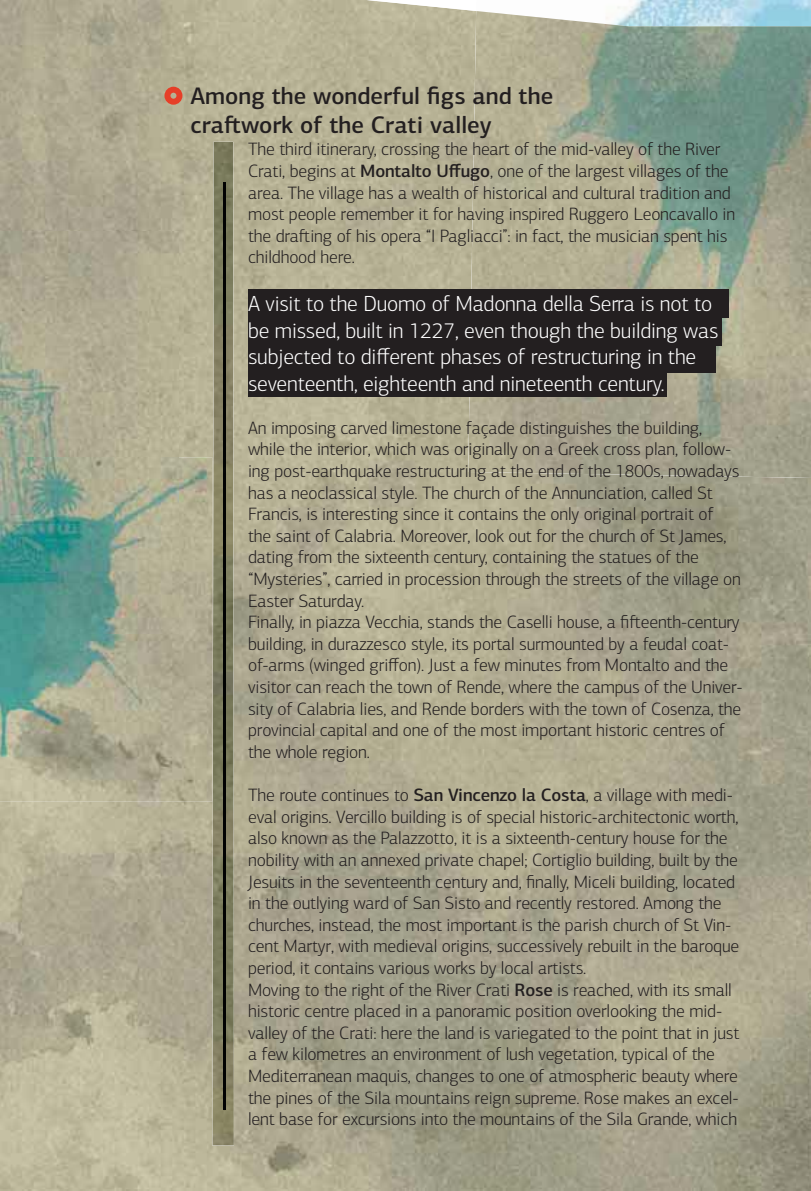
<style>
.page{position:relative;width:811px;height:1191px;background:#fff}
.page>*{position:absolute;margin:0;border:0;box-sizing:border-box;transform-origin:0 0}
.t1{font:500 24px/28.8px "PF Centro Sans Pro";color:#231f20}
.t2{font:300 22px/26.4px "PF Centro Sans Pro";letter-spacing:-.01em;color:#fff}
.t3{font:300 18px/21.6px "PF Centro Sans Pro";letter-spacing:-.01em;color:#231f20}
.s1{font-weight:500}
</style>
<div class="page">
<img style="left:0;top:0;width:811px;height:1191px">
<img style="left:476px;top:0;width:335px;height:11px">
<img style="left:468px;top:11px;width:343px;height:467px">
<img style="left:0;top:457px;width:212px;height:344px">
<img style="left:212px;top:142px;width:22px;height:1003px">
<hr style="left:223px;top:182px;width:2px;height:927px;background:#010202">
<svg style="left:164px;top:87px;width:18px;height:18px"></svg>
<img style="left:0;top:231px;width:179px;height:402px">
<div style="left:248px;top:289px;width:480px;height:29px;background:#231f20"></div>
<div style="left:248px;top:318px;width:473px;height:28px;background:#231f20"></div>
<div style="left:248px;top:344px;width:467px;height:29px;background:#231f20"></div>
<div style="left:248px;top:369px;width:418px;height:28px;background:#231f20"></div>
<h1 class="t1" style="left:190px;top:84px;width:364px">Among the wonderful figs and the cra-work of the Crati valley</h1>
<p class="t3" style="left:248px;top:140px;width:488px">The third itinerary, crossing the heart of the mid-valley of the River Crati, begins at <span class="s1">Montalto Uffugo</span>, one of the largest villages of the area. The village has a wealth of historical and cultural tradition and most people remember it for having inspired Ruggero Leoncavallo in the dra-ing of his opera “I Pagliacci”: in fact, the musician spent his childhood here.</p>
<p class="t2" style="left:248px;top:293px;width:472px">A visit to the Duomo of Madonna della Serra is not to be missed, built in 1227, even though the building was subjected to different phases of restructuring in the seventeenth, eighteenth and nineteenth century.</p>
<p class="t3" style="left:248px;top:419px;width:496px">An imposing carved limestone façade distinguishes the building, while the interior, which was originally on a Greek cross plan, follow&shy;ing post-earthquake restructuring at the end of the 1800s, nowadays has a neoclassical style. The church of the Annunciation, called St Francis, is interesting since it contains the only original portrait of<br>the saint of Calabria. Moreover, look out for the church of St James, dating from the sixteenth century, containing the statues of the “Mysteries”, carried in procession through the streets of the village on Easter Saturday.<br>Finally, in piazza Vecchia, stands the Caselli house, a fi-eenth-century building, in durazzesco style, its portal surmounted by a feudal coat&shy;of-arms (winged griffon). Just a few minutes from Montalto and the visitor can reach the town of Rende, where the campus of the Univer&shy;sity of Calabria lies, and Rende borders with the town of Cosenza, the provincial capital and one of the most important historic centres of the whole region.</p>
<p class="t3" style="left:248px;top:786px;width:493px">The route continues to <span class="s1">San Vincenzo la Costa</span>, a village with medi&shy;eval origins. Vercillo building is of special historic-architectonic worth, also known as the Palazzotto, it is a sixteenth-century house for the nobility with an annexed private chapel; Cortiglio building, built by the Jesuits in the seventeenth century and, finally, Miceli building, located in the outlying ward of San Sisto and recently restored. Among the churches, instead, the most important is the parish church of St Vin&shy;cent Martyr, with medieval origins, successively rebuilt in the baroque period, it contains various works by local artists.<br>Moving to the right of the River Crati <span class="s1">Rose</span> is reached, with its small historic centre placed in a panoramic position overlooking the mid&shy;valley of the Crati: here the land is variegated to the point that in just a few kilometres an environment of lush vegetation, typical of the Mediterranean maquis, changes to one of atmospheric beauty where the pines of the Sila mountains reign supreme. Rose makes an excel&shy;lent base for excursions into the mountains of the Sila Grande, which</p>
</div>
